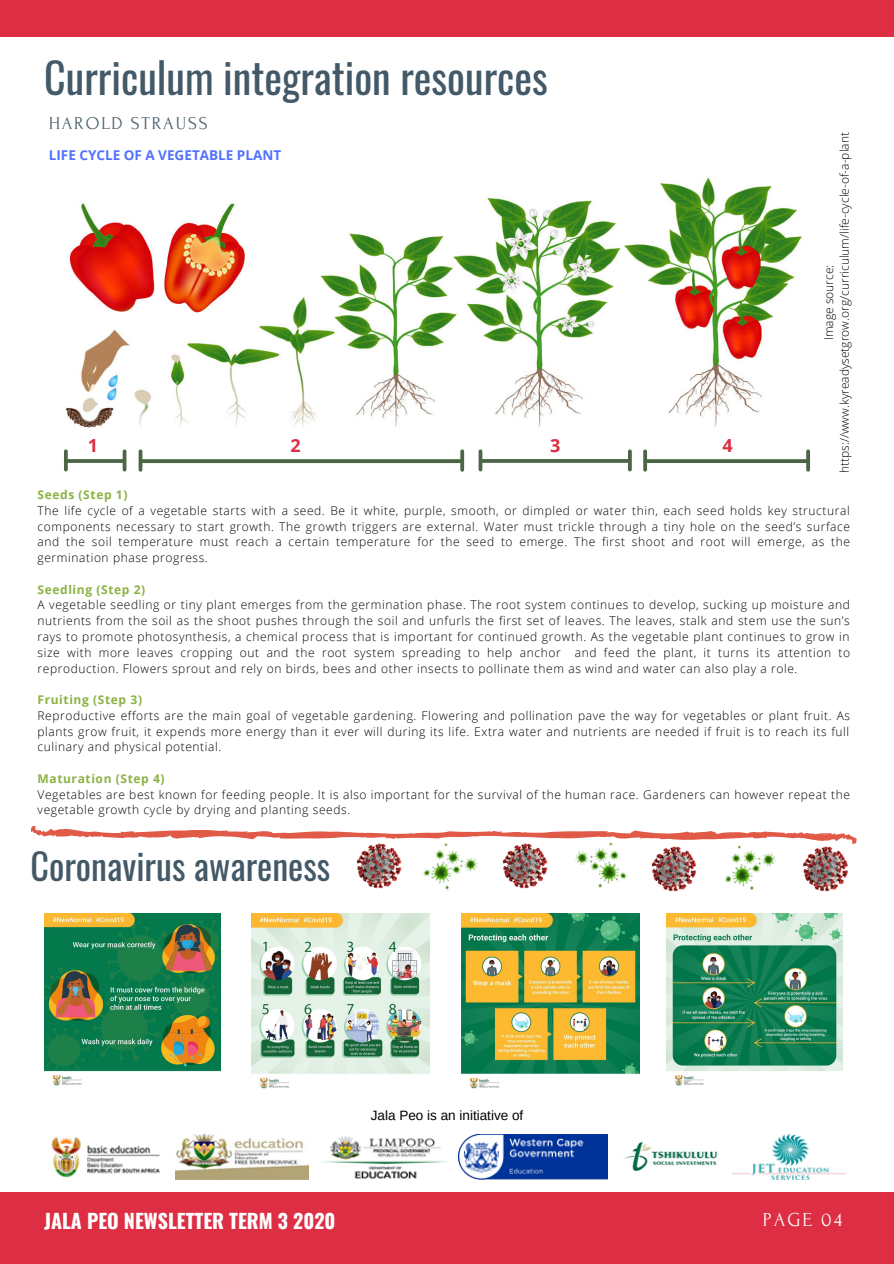
<style>
.page{position:relative;width:894px;height:1264px;background:#fff}
.page>*{position:absolute;margin:0;border:0;box-sizing:border-box;transform-origin:0 0}
.t1{font:42px "Oswald";color:#435967}
.t2{font:36px "Oswald";color:#435967}
.t3{font:700 19.8px "Oswald";color:#fff}
.t4{font:19.8px "Forum";letter-spacing:.1em;color:#fff}
.t5{font:18px "Forum";letter-spacing:.1em;color:#435967}
.t6{font:700 18px "Open Sans";color:#dd2e44}
.t7{font:700 13.5px "Open Sans";color:#5271ff}
.t8{font:13.5px "Arimo";color:#000}
.t9{font:300 12px/15.8px "Open Sans";letter-spacing:.05em;color:#000;text-align:justify}
.t10{font:300 12px/15.8px "Open Sans";color:#000;text-align:center}
.t11{font:700 12px "Open Sans";letter-spacing:.05em;color:#8bb242}
</style>
<div class="page">
<div style="left:0;top:1192px;width:893px;height:71px;background:#dd2e44"></div>
<div style="left:0;top:0;width:893px;height:36px;background:#dd2e44"></div>
<img style="left:732px;top:1134px;width:115px;height:45px">
<img style="left:458px;top:1134px;width:149px;height:45px">
<img style="left:322px;top:1136px;width:124px;height:43px">
<img style="left:175px;top:1133px;width:133px;height:46px">
<img style="left:51px;top:1137px;width:109px;height:41px">
<img style="left:624px;top:1142px;width:94px;height:30px">
<img style="left:423px;top:844px;width:55px;height:46px">
<img style="left:66px;top:177px;width:736px;height:251px">
<svg style="left:64px;top:449px;width:62px;height:22px"></svg>
<svg style="left:138px;top:449px;width:326px;height:22px"></svg>
<svg style="left:478px;top:449px;width:153px;height:22px"></svg>
<svg style="left:643px;top:449px;width:166px;height:22px"></svg>
<svg style="left:30px;top:825px;width:827px;height:19px"></svg>
<img style="left:570px;top:836px;width:59px;height:52px">
<img style="left:351px;top:843px;width:53px;height:46px">
<img style="left:496px;top:843px;width:53px;height:46px">
<img style="left:651px;top:846px;width:46px;height:46px">
<img style="left:721px;top:839px;width:57px;height:52px">
<img style="left:803px;top:846px;width:45px;height:46px">
<img style="left:44px;top:913px;width:176px;height:173px">
<img style="left:251px;top:913px;width:178px;height:176px">
<img style="left:461px;top:913px;width:178px;height:176px">
<img style="left:666px;top:913px;width:176px;height:173px">
<h1 class="t1" style="left:44px;top:45px;width:505px">Curriculum integration resources</h1>
<h3 class="t5" style="left:49px;top:113px;width:160px">HAROLD STRAUSS</h3>
<p class="t7" style="left:49px;top:146px;width:234px">LIFE CYCLE OF A VEGETABLE PLANT</p>
<h3 class="t6" style="left:88px;top:433px;width:12px">1</h3>
<h3 class="t6" style="left:290px;top:433px;width:12px">2</h3>
<h3 class="t6" style="left:550px;top:433px;width:12px">3</h3>
<h3 class="t6" style="left:722px;top:433px;width:12px">4</h3>
<p class="t10" style="left:820px;top:473px;width:342px;rotate:-90deg">Image source: https://www.kyreadysetgrow.org/curriculum/life-cycle-of-a-plant</p>
<p class="t11" style="left:38px;top:486px;width:91px">Seeds (Step 1)</p>
<p class="t9" style="left:38px;top:502px;width:813px">The life cycle of a vegetable starts with a seed. Be it white, purple, smooth, or dimpled or water thin, each seed holds key structural components necessary to start growth. The growth triggers are external. Water must trickle through a tiny hole on the seed’s surface and the soil temperature must reach a certain temperature for the seed to emerge. The first shoot and root will emerge, as the germination phase progress.</p>
<p class="t11" style="left:38px;top:581px;width:109px">Seedling (Step 2)</p>
<p class="t9" style="left:38px;top:597px;width:813px">A vegetable seedling or tiny plant emerges from the germination phase. The root system continues to develop, sucking up moisture and nutrients from the soil as the shoot pushes through the soil and unfurls the first set of leaves. The leaves, stalk and stem use the sun’s rays to promote photosynthesis, a chemical process that is important for continued growth. As the vegetable plant continues to grow in size with more leaves cropping out and the root system spreading to help anchor and feed the plant, it turns its attention to reproduction. Flowers sprout and rely on birds, bees and other insects to pollinate them as wind and water can also play a role.</p>
<p class="t11" style="left:38px;top:691px;width:106px">Fruiting (Step 3)</p>
<p class="t9" style="left:38px;top:707px;width:813px">Reproductive efforts are the main goal of vegetable gardening. Flowering and pollination pave the way for vegetables or plant fruit. As plants grow fruit, it expends more energy than it ever will during its life. Extra water and nutrients are needed if fruit is to reach its full culinary and physical potential.</p>
<p class="t11" style="left:38px;top:770px;width:129px">Maturation (Step 4)</p>
<p class="t9" style="left:38px;top:786px;width:813px">Vegetables are best known for feeding people. It is also important for the survival of the human race. Gardeners can however repeat the vegetable growth cycle by drying and planting seeds.</p>
<h2 class="t2" style="left:30px;top:837px;width:301px">Coronavirus awareness</h2>
<p class="t8" style="left:371px;top:1107px;width:154px">Jala Peo is an initiative of</p>
<h3 class="t3" style="left:44px;top:1204px;width:292px">JALA PEO NEWSLETTER TERM 3 2020</h3>
<h3 class="t4" style="left:762px;top:1208px;width:81px">PAGE 04</h3>
</div>
